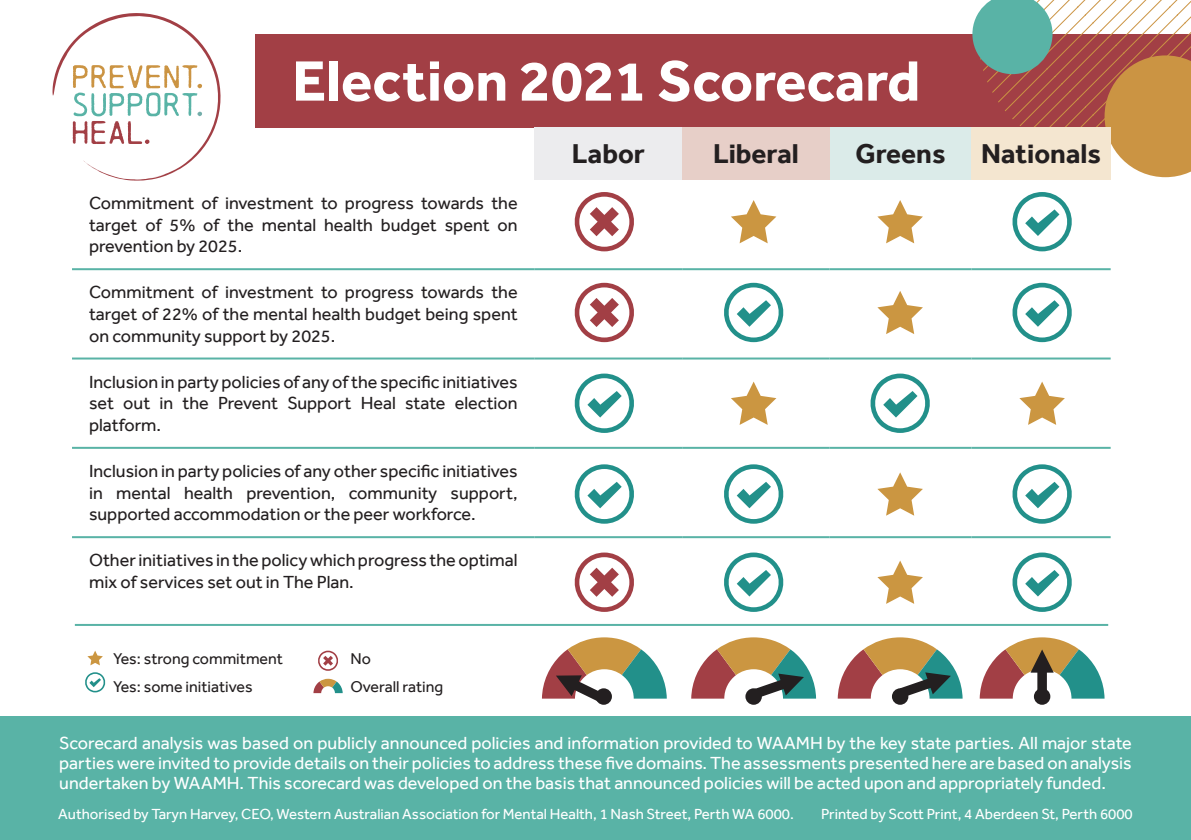
<style>
.page{position:relative;width:1191px;height:840px;background:#fff}
.page>*{position:absolute;margin:0;border:0;box-sizing:border-box;transform-origin:0 0}
.t1{font:700 58.6px "Effra";color:#fff}
.t2{font:700 28px "Effra";color:#231f20}
.t3{font:18px/21.6px "Effra";color:#231f20;text-align:justify}
.t4{font:18px/20px "Effra";color:#fff;text-align:justify}
.t5{font:16px "Effra";color:#231f20}
.t6{font:15px "Effra";color:#fff}
</style>
<div class="page">
<div style="left:256px;top:34px;width:935px;height:93px;background:#a23f45"></div>
<svg style="left:972px;top:0;width:219px;height:177px"></svg>
<svg style="left:53px;top:13px;width:167px;height:167px"></svg>
<div style="left:0;top:716px;width:1191px;height:123px;background:#59b3a6"></div>
<div style="left:535px;top:127px;width:147px;height:53px;background:#ececee"></div>
<div style="left:682px;top:127px;width:147px;height:53px;background:#e7cfc8"></div>
<div style="left:829px;top:127px;width:142px;height:53px;background:#dbebe9"></div>
<div style="left:971px;top:127px;width:139px;height:53px;background:#f4e6d0"></div>
<hr style="left:72px;top:357px;width:463px;height:2px;background:#59b3a6">
<hr style="left:535px;top:357px;width:147px;height:2px;background:#59b3a6">
<hr style="left:682px;top:357px;width:147px;height:2px;background:#59b3a6">
<hr style="left:829px;top:357px;width:142px;height:2px;background:#59b3a6">
<hr style="left:971px;top:357px;width:139px;height:2px;background:#59b3a6">
<hr style="left:72px;top:446px;width:463px;height:2px;background:#59b3a6">
<hr style="left:535px;top:446px;width:147px;height:2px;background:#59b3a6">
<hr style="left:682px;top:446px;width:147px;height:2px;background:#59b3a6">
<hr style="left:829px;top:446px;width:142px;height:2px;background:#59b3a6">
<hr style="left:971px;top:446px;width:139px;height:2px;background:#59b3a6">
<hr style="left:72px;top:268px;width:463px;height:2px;background:#59b3a6">
<hr style="left:535px;top:268px;width:147px;height:2px;background:#59b3a6">
<hr style="left:682px;top:268px;width:147px;height:2px;background:#59b3a6">
<hr style="left:829px;top:268px;width:142px;height:2px;background:#59b3a6">
<hr style="left:971px;top:268px;width:139px;height:2px;background:#59b3a6">
<hr style="left:72px;top:536px;width:463px;height:2px;background:#59b3a6">
<hr style="left:535px;top:536px;width:147px;height:2px;background:#59b3a6">
<hr style="left:682px;top:536px;width:147px;height:2px;background:#59b3a6">
<hr style="left:829px;top:536px;width:142px;height:2px;background:#59b3a6">
<hr style="left:971px;top:536px;width:139px;height:2px;background:#59b3a6">
<svg style="left:574px;top:192px;width:60px;height:59px"></svg>
<svg style="left:731px;top:200px;width:45px;height:43px"></svg>
<svg style="left:1012px;top:192px;width:60px;height:59px"></svg>
<svg style="left:877px;top:200px;width:46px;height:43px"></svg>
<svg style="left:574px;top:282px;width:60px;height:60px"></svg>
<svg style="left:574px;top:552px;width:60px;height:59px"></svg>
<svg style="left:574px;top:373px;width:60px;height:59px"></svg>
<svg style="left:574px;top:464px;width:60px;height:59px"></svg>
<svg style="left:724px;top:282px;width:60px;height:60px"></svg>
<svg style="left:724px;top:464px;width:60px;height:59px"></svg>
<svg style="left:724px;top:552px;width:60px;height:59px"></svg>
<svg style="left:731px;top:381px;width:45px;height:43px"></svg>
<svg style="left:877px;top:291px;width:46px;height:43px"></svg>
<svg style="left:1019px;top:381px;width:45px;height:43px"></svg>
<svg style="left:877px;top:472px;width:46px;height:43px"></svg>
<svg style="left:877px;top:560px;width:46px;height:43px"></svg>
<svg style="left:870px;top:373px;width:60px;height:59px"></svg>
<svg style="left:1012px;top:282px;width:60px;height:60px"></svg>
<svg style="left:1012px;top:464px;width:60px;height:59px"></svg>
<svg style="left:1012px;top:552px;width:60px;height:59px"></svg>
<hr style="left:75px;top:623px;width:1033px;height:2px;background:#59b3a6">
<svg style="left:542px;top:637px;width:125px;height:65px"></svg>
<svg style="left:691px;top:637px;width:125px;height:61px"></svg>
<svg style="left:979px;top:637px;width:125px;height:64px"></svg>
<svg style="left:837px;top:637px;width:125px;height:61px"></svg>
<div style="left:595px;top:688px;width:17px;height:16px;background:#231f20;border-radius:50%"></div>
<div style="left:745px;top:688px;width:17px;height:16px;background:#231f20;border-radius:50%"></div>
<div style="left:892px;top:688px;width:16px;height:16px;background:#231f20;border-radius:50%"></div>
<div style="left:1034px;top:688px;width:16px;height:16px;background:#231f20;border-radius:50%"></div>
<svg style="left:85px;top:672px;width:21px;height:20px"></svg>
<svg style="left:318px;top:650px;width:20px;height:20px"></svg>
<svg style="left:87px;top:650px;width:16px;height:15px"></svg>
<svg style="left:313px;top:678px;width:30px;height:14px"></svg>
<p class="t1" style="left:292px;top:46px;width:629px">Election 2021 Scorecard</p>
<p class="t3" style="left:89px;top:192px;width:430px">Commitment of investment to progress towards the target of 5% of the mental health budget spent on prevention by 2025.</p>
<p class="t3" style="left:89px;top:281px;width:430px">Commitment of investment to progress towards the target of 22% of the mental health budget being spent on community support by 2025.</p>
<p class="t3" style="left:89px;top:370px;width:430px">Inclusion in party policies of any of the specific initiatives set out in the Prevent Support Heal state election platform.</p>
<p class="t3" style="left:89px;top:459px;width:430px">Inclusion in party policies of any other specific initiatives in mental health prevention, community support, supported accommodation or the peer workforce.</p>
<p class="t3" style="left:89px;top:549px;width:430px">Other initiatives in the policy which progress the optimal mix of services set out in The Plan.</p>
<p class="t5" style="left:113px;top:649px;width:171px">Yes: strong commitment</p>
<p class="t5" style="left:113px;top:677px;width:141px">Yes: some initiatives</p>
<p class="t5" style="left:350px;top:649px;width:22px">No</p>
<p class="t5" style="left:350px;top:677px;width:94px">Overall rating</p>
<p class="t2" style="left:572px;top:137px;width:74px">Labor</p>
<p class="t2" style="left:713px;top:137px;width:87px">Liberal</p>
<p class="t2" style="left:855px;top:137px;width:91px">Greens</p>
<p class="t2" style="left:981px;top:137px;width:121px">Nationals</p>
<p class="t4" style="left:59px;top:731px;width:1074px">Scorecard analysis was based on publicly announced policies and information provided to WAAMH by the key state parties. All major state parties were invited to provide details on their policies to address these five domains. The assessments presented here are based on analysis undertaken by WAAMH. This scorecard was developed on the basis that announced policies will be acted upon and appropriately funded.</p>
<p class="t6" style="left:58px;top:804px;width:737px">Authorised by Taryn Harvey, CEO, Western Australian Association for Mental Health, 1 Nash Street, Perth WA 6000.</p>
<p class="t6" style="left:821px;top:804px;width:313px">Printed by Scott Print, 4 Aberdeen St, Perth 6000</p>
</div>
